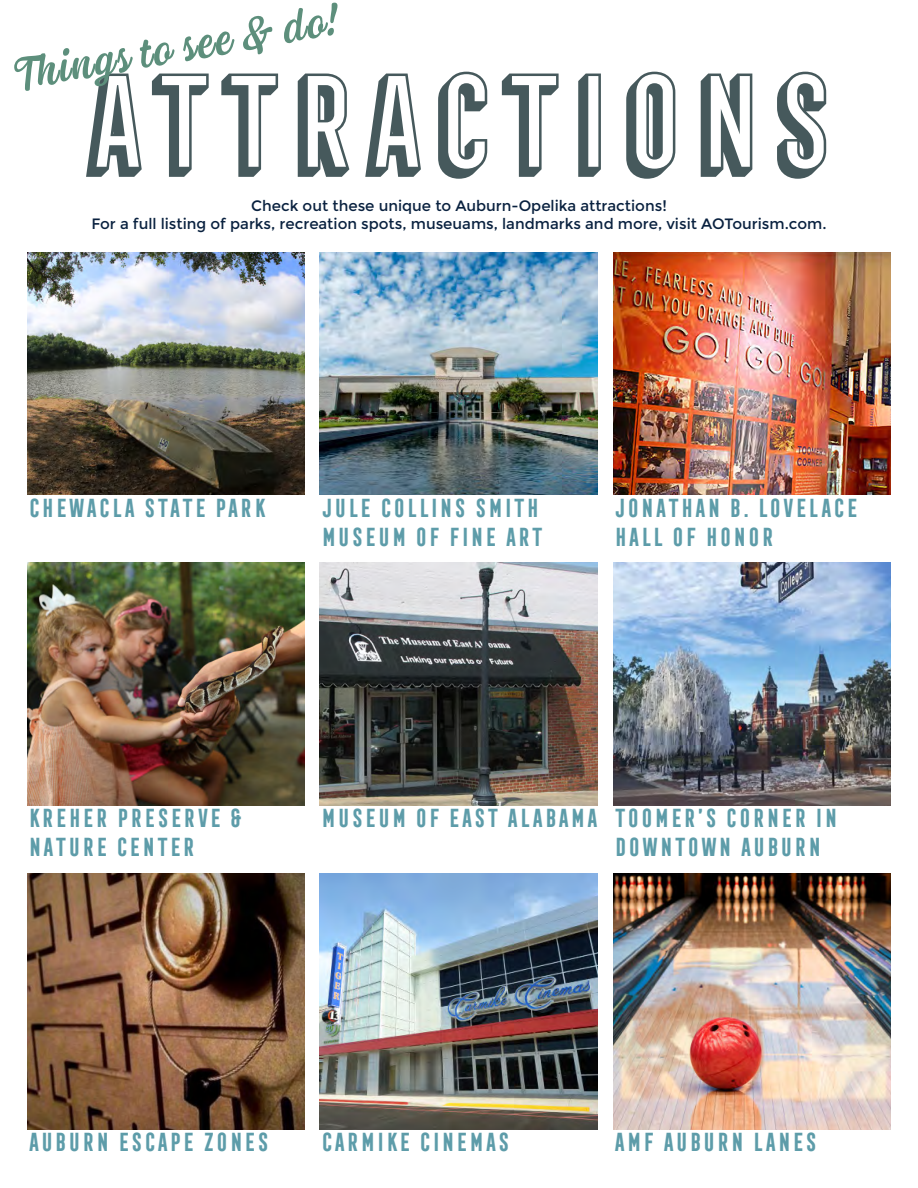
<style>
.page{position:relative;width:918px;height:1188px;background:#fff}
.page>*{position:absolute;margin:0;border:0;box-sizing:border-box;transform-origin:0 0}
.t1{font:126px "Frontage Condensed 3 D";letter-spacing:.01em;color:#46595c}
.t2{font:italic 51px "Syrup Script";color:#5d8f7c}
.t3{font:700 24px/28.8px "Frontage Condensed";color:#5d9ca9}
.t4{font:15px "Montserrat";color:#09213f}
</style>
<div class="page">
<img style="left:27px;top:252px;width:278px;height:243px">
<img style="left:613px;top:253px;width:278px;height:242px">
<img style="left:320px;top:252px;width:278px;height:243px">
<img style="left:613px;top:873px;width:278px;height:257px">
<img style="left:320px;top:873px;width:278px;height:257px">
<img style="left:27px;top:562px;width:278px;height:244px">
<img style="left:320px;top:562px;width:278px;height:244px">
<img style="left:613px;top:562px;width:278px;height:244px">
<img style="left:27px;top:873px;width:278px;height:257px">
<p class="t2" style="left:5px;top:42px;width:329px;rotate:-10deg">Things to see &amp; do!</p>
<p class="t1" style="left:81px;top:51px;width:757px">ATTRACTIONS</p>
<p class="t4" style="left:251px;top:197px;width:417px">Check out these unique to Auburn-Opelika attractions!</p>
<p class="t4" style="left:91px;top:215px;width:737px">For a full listing of parks, recreation spots, museuams, landmarks and more, visit AOTourism.com.</p>
<p class="t3" style="left:27px;top:494px;width:240px">CHEWACLA STATE PARK</p>
<p class="t3" style="left:320px;top:494px;width:225px">JULE COLLINS SMITH<br>MUSEUM OF FINE ART</p>
<p class="t3" style="left:613px;top:494px;width:246px">JONATHAN B. LOVELACE<br>HALL OF HONOR</p>
<p class="t3" style="left:27px;top:804px;width:216px">KREHER PRESERVE &amp;</p>
<p class="t3" style="left:320px;top:804px;width:280px">MUSEUM OF EAST ALABAMA</p>
<p class="t3" style="left:27px;top:833px;width:170px">NATURE CENTER</p>
<p class="t3" style="left:613px;top:804px;width:226px">TOOMER’S CORNER IN<br>DOWNTOWN AUBURN</p>
<p class="t3" style="left:27px;top:1128px;width:244px">AUBURN ESCAPE ZONES</p>
<p class="t3" style="left:320px;top:1128px;width:191px">CARMIKE CINEMAS</p>
<p class="t3" style="left:613px;top:1128px;width:206px">AMF AUBURN LANES</p>
</div>
